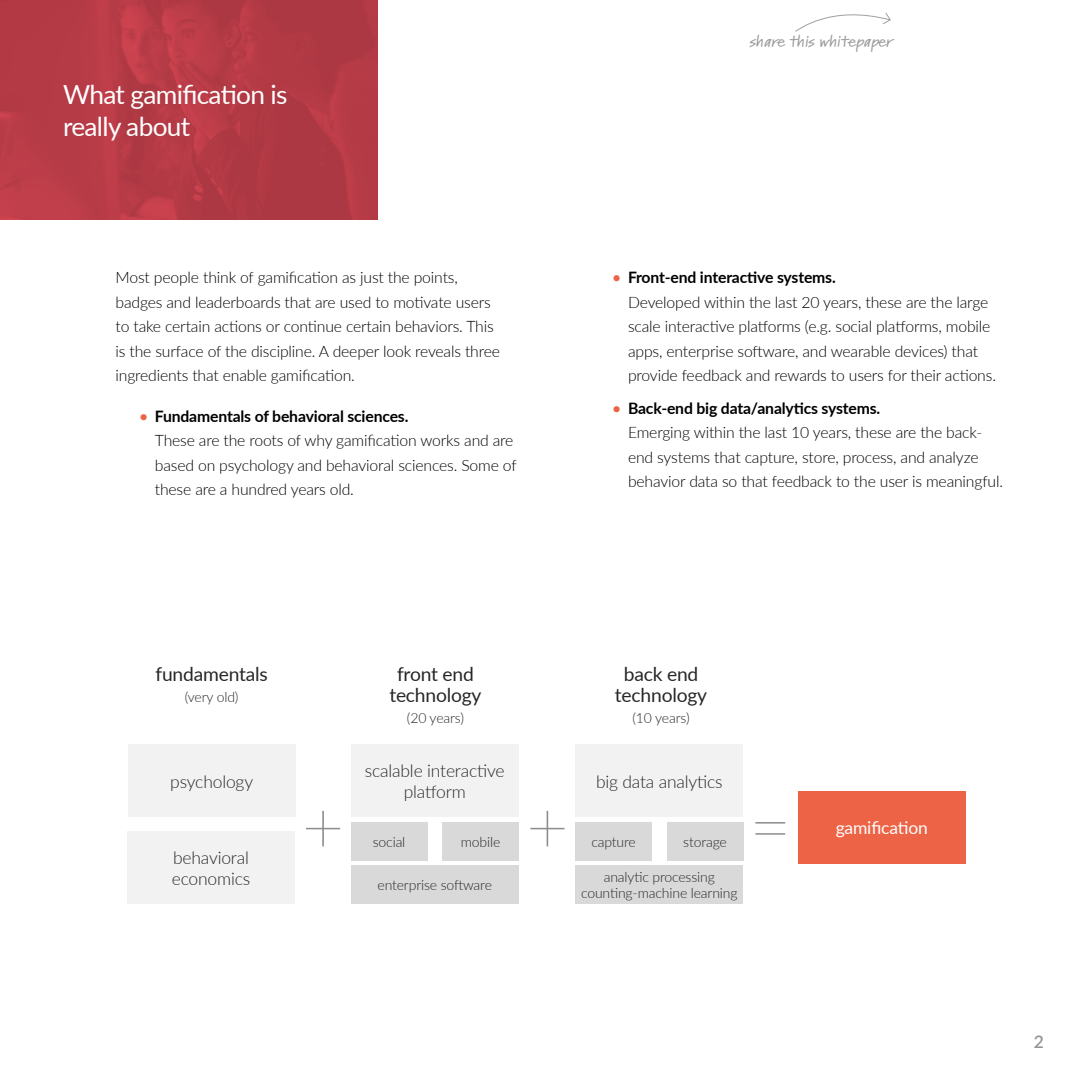
<style>
.page{position:relative;width:1071px;height:1071px;background:#fff}
.page>*{position:absolute;margin:0;border:0;box-sizing:border-box;transform-origin:0 0}
.t1{font:100 73.5px "Lato";color:#8c8c8c}
.t2{font:26.25px/31.5px "Lato";letter-spacing:-.025em;color:#fff}
.t3{font:19.25px/21px "Lato";letter-spacing:-.01em;color:#262626;text-align:center}
.t4{font:300 17.5px/21px "Lato";letter-spacing:-.01em;color:#262626}
.t5{font:17.5px "Lato";letter-spacing:-.01em;color:#fff}
.t6{font:600 17.5px "Lato";color:#939598}
.t7{font:300 15.75px/24.5px "Lato";letter-spacing:-.01em;color:#000}
.t8{font:300 14px/15.8px "Lato";letter-spacing:-.01em;color:#262626;text-align:center}
.t9{font:600 expanded 14px "Kremlin Pro";letter-spacing:-.01em;color:#9d9d9d}
.s1{font-weight:500;color:#ed6346}
.s2{font-weight:700}
</style>
<div class="page">
<svg style="left:795px;top:13px;width:96px;height:19px"></svg>
<img style="left:0;top:0;width:378px;height:219px">
<div style="left:128px;top:745px;width:167px;height:72px;background:#f2f2f2"></div>
<div style="left:127px;top:832px;width:168px;height:72px;background:#f2f2f2"></div>
<div style="left:351px;top:745px;width:168px;height:72px;background:#f2f2f2"></div>
<div style="left:576px;top:745px;width:167px;height:72px;background:#f2f2f2"></div>
<div style="left:576px;top:866px;width:167px;height:38px;background:#d9d9d9"></div>
<div style="left:351px;top:866px;width:168px;height:38px;background:#d9d9d9"></div>
<div style="left:351px;top:822px;width:76px;height:38px;background:#d9d9d9"></div>
<div style="left:442px;top:822px;width:77px;height:38px;background:#d9d9d9"></div>
<div style="left:576px;top:822px;width:76px;height:38px;background:#d9d9d9"></div>
<div style="left:667px;top:822px;width:76px;height:38px;background:#d9d9d9"></div>
<div style="left:798px;top:791px;width:168px;height:72px;background:#ed6346"></div>
<h2 class="t2" style="left:63px;top:78px;width:226px">What gamification is really about</h2>
<p class="t7" style="left:116px;top:265px;width:386px">Most people think of gamification as just the points, badges and leaderboards that are used to motivate users to take certain actions or continue certain behaviors. This is the surface of the discipline. A deeper look reveals three ingredients that enable gamification.</p>
<p class="t7" style="left:155px;top:403px;width:363px;text-indent:-16px"><span class="s1">•</span> <span class="s2">Fundamentals of behavioral sciences.<br></span>These are the roots of why gamification works and are based on psychology and behavioral sciences. Some of these are a hundred years old.</p>
<p class="t9" style="left:750px;top:31px;width:144px">share this whitepaper</p>
<p class="t7" style="left:628px;top:265px;width:369px;text-indent:-16px"><span class="s1">•</span> <span class="s2">Front-end interactive systems.<br></span>Developed within the last 20 years, these are the large scale interactive platforms (e.g. social platforms, mobile apps, enterprise software, and wearable devices) that provide feedback and rewards to users for their actions.</p>
<p class="t7" style="left:628px;top:395px;width:376px;text-indent:-16px"><span class="s1">•</span> <span class="s2">Back-end big data/analytics systems.<br></span>Emerging within the last 10 years, these are the back&shy;end systems that capture, store, process, and analyze behavior data so that feedback to the user is meaningful.</p>
<p class="t3" style="left:155px;top:663px;width:114px">fundamentals</p>
<p class="t8" style="left:185px;top:689px;width:55px">(very old)</p>
<p class="t4" style="left:170px;top:770px;width:84px">psychology</p>
<p class="t4" style="left:172px;top:847px;width:80px">behavioral economics</p>
<p class="t3" style="left:389px;top:663px;width:94px">front end technology</p>
<p class="t8" style="left:407px;top:710px;width:59px">(20 years)</p>
<p class="t3" style="left:615px;top:663px;width:94px">back end technology</p>
<p class="t8" style="left:633px;top:710px;width:59px">(10 years)</p>
<p class="t4" style="left:365px;top:760px;width:141px;text-align:center">scalable interactive platform</p>
<p class="t4" style="left:596px;top:770px;width:128px">big data analytics</p>
<h1 class="t1" style="left:302px;top:777px;width:44px">+</h1>
<h1 class="t1" style="left:526px;top:777px;width:44px">+</h1>
<h1 class="t1" style="left:749px;top:777px;width:44px">=</h1>
<p class="t8" style="left:373px;top:833px;width:34px">social</p>
<p class="t8" style="left:461px;top:833px;width:41px">mobile</p>
<p class="t8" style="left:591px;top:833px;width:46px">capture</p>
<p class="t8" style="left:683px;top:833px;width:45px">storage</p>
<p class="t8" style="left:378px;top:877px;width:116px">enterprise software</p>
<p class="t8" style="left:581px;top:869px;width:158px">analytic processing counting-machine learning</p>
<p class="t5" style="left:836px;top:815px;width:94px">gamification</p>
<p class="t6" style="left:1034px;top:1029px;width:12px">2</p>
</div>
